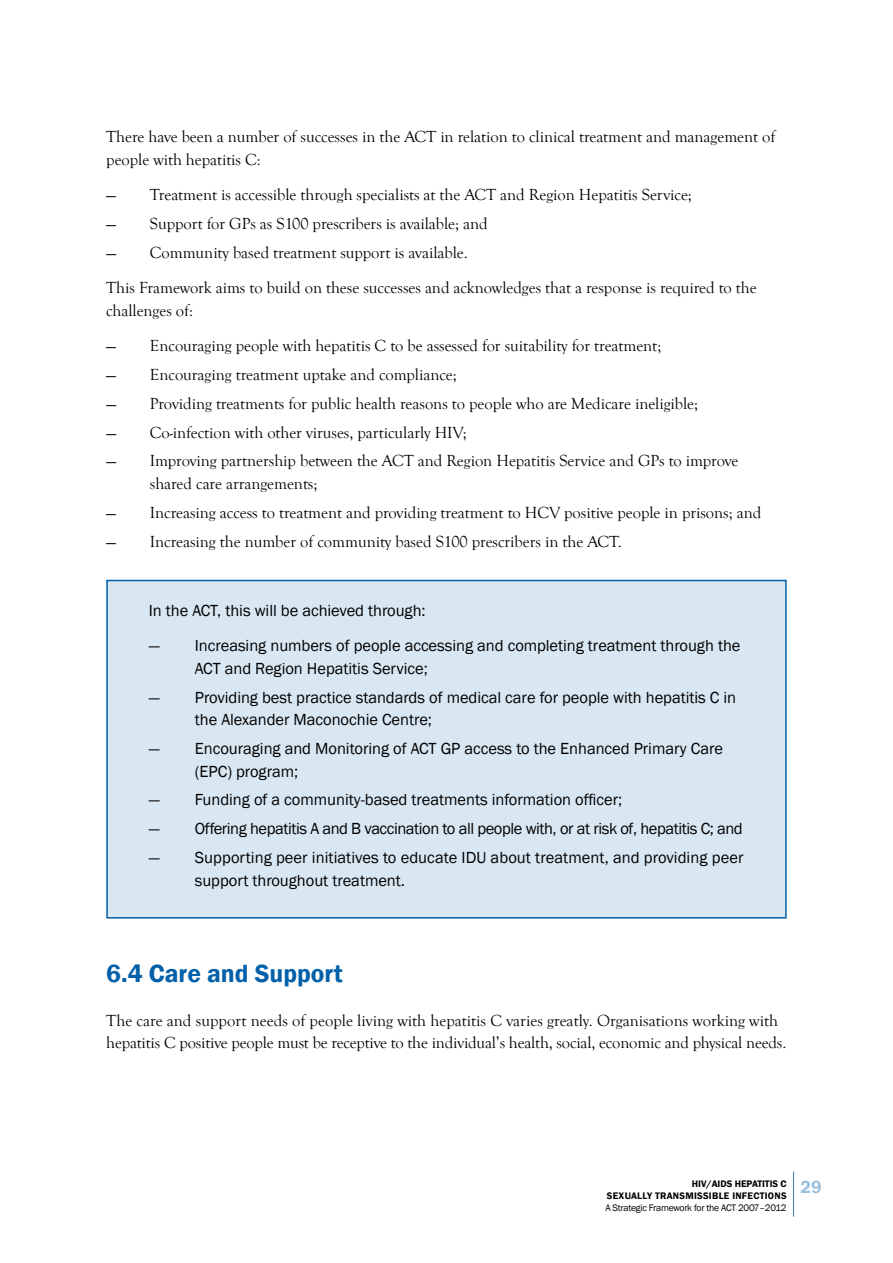
<style>
.page{position:relative;width:893px;height:1263px;background:#fff}
.page>*{position:absolute;margin:0;border:0;box-sizing:border-box;transform-origin:0 0}
.t1{font:600 25.5px "Franklin Gothic";letter-spacing:-.005em;color:#0060a9}
.t2{font:600 18px "Franklin Gothic";color:#99bfdd}
.t3{font:16.5px/22.5px "Goudy Old Style T";letter-spacing:-.005em;color:#000}
.t4{font:16.5px/22.5px "Franklin Gothic";letter-spacing:-.005em;color:#000}
.t5{font:16.5px "Franklin Gothic";letter-spacing:-.025em;color:#000}
.t6{font:600 9.75px/12px "Franklin Gothic";letter-spacing:.025em;color:#000;text-align:right}
.t7{font:9.75px "Franklin Gothic";letter-spacing:-.025em;color:#000}
</style>
<div class="page">
<hr style="left:793px;top:1171px;width:1px;height:46px;background:#3380ba">
<div style="left:107px;top:580px;width:679px;height:338px;background:#d9e7f2"></div>
<div style="left:106px;top:580px;width:681px;height:338px;border:2px solid #0060a9"></div>
<p class="t3" style="left:106px;top:126px;width:670px">There have been a number of successes in the ACT in relation to clinical treatment and management of people with hepatitis C:</p>
<p class="t3" style="left:106px;top:184px;width:587px">— Treatment is accessible through specialists at the ACT and Region Hepatitis Service;</p>
<p class="t3" style="left:106px;top:213px;width:383px">— Support for GPs as S100 prescribers is available; and</p>
<p class="t3" style="left:106px;top:235px;width:652px;line-height:35.2px">— Community based treatment support is available.<br>This Framework aims to build on these successes and acknowledges that a response is required to the</p>
<p class="t3" style="left:106px;top:299px;width:88px">challenges of:</p>
<p class="t3" style="left:106px;top:335px;width:557px">— Encouraging people with hepatitis C to be assessed for suitability for treatment;</p>
<p class="t3" style="left:106px;top:363px;width:352px">— Encouraging treatment uptake and compliance;</p>
<p class="t3" style="left:106px;top:392px;width:593px">— Providing treatments for public health reasons to people who are Medicare ineligible;</p>
<p class="t3" style="left:106px;top:421px;width:362px">— Co-infection with other viruses, particularly HIV;</p>
<p class="t3" style="left:150px;top:450px;width:590px;text-indent:-43px">— Improving partnership between the ACT and Region Hepatitis Service and GPs to improve shared care arrangements;</p>
<p class="t3" style="left:106px;top:501px;width:657px">— Increasing access to treatment and providing treatment to HCV positive people in prisons; and</p>
<p class="t3" style="left:106px;top:530px;width:517px">— Increasing the number of community based S100 prescribers in the ACT.</p>
<p class="t4" style="left:149px;top:599px;width:278px">In the ACT, this will be achieved through:</p>
<p class="t4" style="left:195px;top:635px;width:547px;text-indent:-46px">— Increasing numbers of people accessing and completing treatment through the<br>ACT and Region Hepatitis Service;</p>
<p class="t4" style="left:195px;top:686px;width:543px;text-indent:-46px">— Providing best practice standards of medical care for people with hepatitis C in the Alexander Maconochie Centre;</p>
<p class="t4" style="left:195px;top:738px;width:530px;text-indent:-46px">— Encouraging and Monitoring of ACT GP access to the Enhanced Primary Care (EPC) program;</p>
<p class="t4" style="left:149px;top:789px;width:475px">— Funding of a community-based treatments information officer;</p>
<p class="t5" style="left:149px;top:818px;width:595px">— Offering hepatitis A and B vaccination to all people with, or at risk of, hepatitis C; and</p>
<p class="t4" style="left:195px;top:847px;width:550px;text-indent:-46px">— Supporting peer initiatives to educate IDU about treatment, and providing peer support throughout treatment.</p>
<h1 class="t1" style="left:106px;top:958px;width:238px">6.4 Care and Support</h1>
<p class="t3" style="left:106px;top:1010px;width:681px">The care and support needs of people living with hepatitis C varies greatly. Organisations working with hepatitis C positive people must be receptive to the individual’s health, social, economic and physical needs.</p>
<p class="t6" style="left:607px;top:1178px;width:181px">HIV/AIDS HEPATITIS C<br>SEXUALLY TRANSMISSIBLE INFECTIONS</p>
<p class="t7" style="left:605px;top:1202px;width:183px">A Strategic Framework for the ACT 2007–2012</p>
<p class="t2" style="left:800px;top:1176px;width:23px">29</p>
</div>
